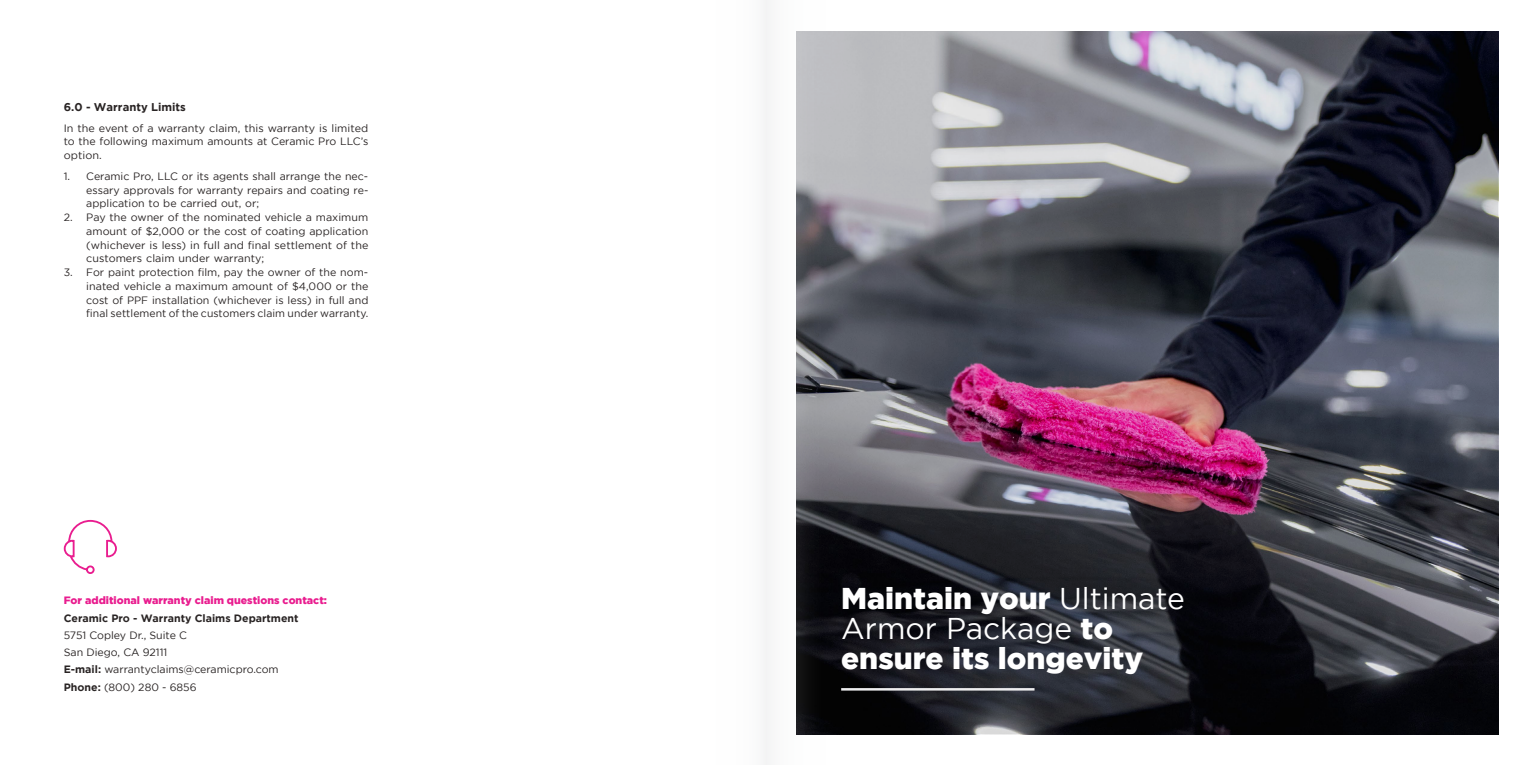
<style>
.page{position:relative;width:1530px;height:765px;background:#fff}
.page>*{position:absolute;margin:0;border:0;box-sizing:border-box;transform-origin:0 0}
.t1{font:900 30px/30px "Gotham";color:#fff}
.t2{font:700 11.25px "Gotham";color:#292424}
.t3{font:10.62px/13.8px "Gotham";color:#292424;text-align:justify}
.t4{font:900 10.62px "Gotham";color:#e91d8f}
.t5{font:700 10.62px "Gotham";color:#292424}
.s1{font-weight:700}
.s2{font-weight:400}
</style>
<div class="page">
<svg style="left:831px;top:32px;width:667px;height:702px;background:#514b57"></svg>
<svg style="left:764px;top:0;width:67px;height:765px"></svg>
<svg style="left:63px;top:519px;width:54px;height:55px"></svg>
<hr style="left:841px;top:688px;width:194px;height:3px;background:#ededee">
<p class="t2" style="left:64px;top:100px;width:124px">6.0 - Warranty Limits</p>
<p class="t3" style="left:64px;top:121px;width:306px">In the event of a warranty claim, this warranty is limited to the following maximum amounts at Ceramic Pro LLC’s option.</p>
<p class="t3" style="left:86px;top:169px;width:284px;text-indent:-23px">1. Ceramic Pro, LLC or its agents shall arrange the nec&shy;essary approvals for warranty repairs and coating re&shy;application to be carried out, or;</p>
<p class="t3" style="left:86px;top:210px;width:284px;text-indent:-22px">2. Pay the owner of the nominated vehicle a maximum amount of $2,000 or the cost of coating application (whichever is less) in full and final settlement of the customers claim under warranty;</p>
<p class="t3" style="left:86px;top:265px;width:284px;text-indent:-22px">3. For paint protection film, pay the owner of the nom&shy;inated vehicle a maximum amount of $4,000 or the cost of PPF installation (whichever is less) in full and final settlement of the customers claim under warranty.</p>
<p class="t4" style="left:64px;top:594px;width:265px">For additional warranty claim questions contact:</p>
<p class="t5" style="left:64px;top:612px;width:236px">Ceramic Pro - Warranty Claims Department</p>
<p class="t3" style="left:64px;top:626px;width:216px;line-height:17.2px;text-align:left">5751 Copley Dr., Suite C<br>San Diego, CA 92111<br><span class="s1">E-mail:</span> warrantyclaims@ceramicpro.com<br><span class="s1">Phone:</span> (800) 280 - 6856</p>
<h1 class="t1" style="left:841px;top:582px;width:345px">Maintain your <span class="s2">Ultimate<br>Armor Package</span> to ensure its longevity</h1>
</div>
